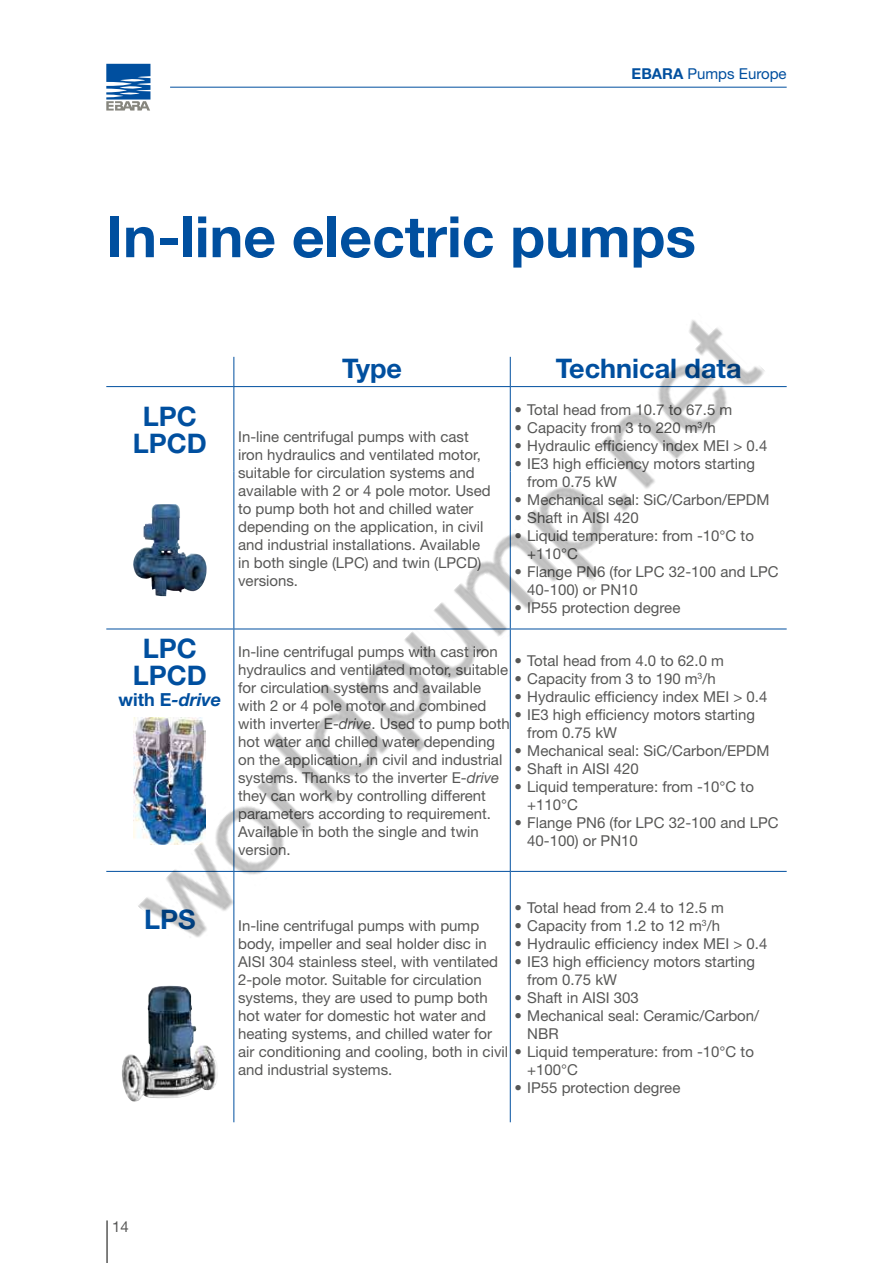
<style>
.page{position:relative;width:893px;height:1263px;background:#fff}
.page>*{position:absolute;margin:0;border:0;box-sizing:border-box;transform-origin:0 0}
.t1{font:700 57px "Helvetica Neue";color:#004f9f}
.t2{font:700 27px/27px "Helvetica Neue";color:#004f9f;text-align:center}
.t3{font:italic 700 18px "Helvetica Neue";color:#004f9f}
.t4{font:15px/18px "Helvetica Neue";color:#575756}
.t5{font:15px "Helvetica Neue";color:#004f9f}
.s1{font-weight:700}
.s2{font-weight:700;font-size:27px;color:#004f9f}
.s3{font-style:normal}
.s4{font-style:italic}
</style>
<div class="page">
<hr style="left:106px;top:1220px;width:2px;height:43px;background:#575756">
<svg style="left:106px;top:64px;width:44px;height:47px;background:#5584b4"></svg>
<hr style="left:170px;top:87px;width:617px;height:1px;background:#004f9f">
<hr style="left:510px;top:629px;width:277px;height:1px;background:#004f9f">
<hr style="left:510px;top:871px;width:277px;height:1px;background:#004f9f">
<hr style="left:510px;top:386px;width:277px;height:1px;background:#004f9f">
<hr style="left:510px;top:965px;width:1px;height:157px;background:#004f9f">
<hr style="left:233px;top:965px;width:1px;height:157px;background:#004f9f">
<img style="left:122px;top:985px;width:96px;height:117px">
<img style="left:106px;top:320px;width:678px;height:650px">
<p class="t5" style="left:632px;top:65px;width:157px"><span class="s1">EBARA</span> Pumps Europe</p>
<h1 class="t1" style="left:106px;top:202px;width:591px">In-line electric pumps</h1>
<h2 class="t2" style="left:342px;top:354px;width:62px">Type</h2>
<h2 class="t2" style="left:556px;top:354px;width:187px">Technical data</h2>
<h2 class="t2" style="left:143px;top:403px;width:56px">LPC</h2>
<p class="t4" style="left:238px;top:427px;width:254px;text-indent:-105px"><span class="s2">LPCD</span> In-line centrifugal pumps with cast iron hydraulics and ventilated motor, suitable for circulation systems and available with 2 or 4 pole motor. Used to pump both hot and chilled water depending on the application, in civil and industrial installations. Available in both single (LPC) and twin (LPCD) versions.</p>
<p class="t4" style="left:514px;top:400px;width:219px">• Total head from 10.7 to 67.5 m</p>
<p class="t4" style="left:514px;top:418px;width:203px">• Capacity from 3 to 220 m<sup>3</sup>/h</p>
<p class="t4" style="left:514px;top:436px;width:254px">• Hydraulic efficiency index MEI &gt; 0.4</p>
<p class="t4" style="left:527px;top:454px;width:229px;text-indent:-13px">• IE3 high efficiency motors starting from 0.75 kW</p>
<p class="t4" style="left:514px;top:490px;width:256px">• Mechanical seal: SiC/Carbon/EPDM</p>
<p class="t4" style="left:514px;top:508px;width:126px">• Shaft in AISI 420</p>
<p class="t4" style="left:527px;top:526px;width:228px;text-indent:-13px">• Liquid temperature: from -10°C to +110°C</p>
<p class="t4" style="left:527px;top:562px;width:253px;text-indent:-13px">• Flange PN6 (for LPC 32-100 and LPC<br>40-100) or PN10</p>
<p class="t4" style="left:514px;top:598px;width:167px">• IP55 protection degree</p>
<h2 class="t2" style="left:133px;top:634px;width:76px">LPC<br>LPCD</h2>
<p class="t3" style="left:119px;top:689px;width:104px"><span class="s3">with E</span>-drive</p>
<p class="t4" style="left:238px;top:642px;width:273px">In-line centrifugal pumps with cast iron hydraulics and ventilated motor, suitable for circulation systems and available with 2 or 4 pole motor and combined with inverter E-<span class="s4">drive</span>. Used to pump both hot water and chilled water depending on the application, in civil and industrial systems. Thanks to the inverter E-<span class="s4">drive </span>they can work by controlling different parameters according to requirement.<br>Available in both the single and twin version.</p>
<p class="t4" style="left:514px;top:651px;width:211px">• Total head from 4.0 to 62.0 m</p>
<p class="t4" style="left:514px;top:669px;width:203px">• Capacity from 3 to 190 m<sup>3</sup>/h</p>
<p class="t4" style="left:514px;top:687px;width:254px">• Hydraulic efficiency index MEI &gt; 0.4</p>
<p class="t4" style="left:527px;top:705px;width:229px;text-indent:-13px">• IE3 high efficiency motors starting from 0.75 kW</p>
<p class="t4" style="left:514px;top:741px;width:256px">• Mechanical seal: SiC/Carbon/EPDM</p>
<p class="t4" style="left:514px;top:759px;width:126px">• Shaft in AISI 420</p>
<p class="t4" style="left:527px;top:777px;width:228px;text-indent:-13px">• Liquid temperature: from -10°C to +110°C</p>
<p class="t4" style="left:527px;top:813px;width:253px;text-indent:-13px">• Flange PN6 (for LPC 32-100 and LPC<br>40-100) or PN10</p>
<h2 class="t2" style="left:144px;top:905px;width:53px">LPS</h2>
<p class="t4" style="left:514px;top:898px;width:211px">• Total head from 2.4 to 12.5 m</p>
<p class="t4" style="left:514px;top:916px;width:207px">• Capacity from 1.2 to 12 m<sup>3</sup>/h</p>
<p class="t4" style="left:514px;top:934px;width:254px">• Hydraulic efficiency index MEI &gt; 0.4</p>
<p class="t4" style="left:527px;top:952px;width:229px;text-indent:-13px">• IE3 high efficiency motors starting from 0.75 kW</p>
<p class="t4" style="left:514px;top:988px;width:126px">• Shaft in AISI 303</p>
<p class="t4" style="left:527px;top:1006px;width:233px;text-indent:-13px">• Mechanical seal: Ceramic/Carbon/<br>NBR</p>
<p class="t4" style="left:527px;top:1060px;width:52px">+100°C</p>
<p class="t4" style="left:514px;top:1078px;width:167px">• IP55 protection degree</p>
<p class="t4" style="left:238px;top:916px;width:517px">In-line centrifugal pumps with pump<br>body, impeller and seal holder disc in<br>AISI 304 stainless steel, with ventilated<br>2-pole motor. Suitable for circulation<br>systems, they are used to pump both<br>hot water for domestic hot water and<br>heating systems, and chilled water for<br>air conditioning and cooling, both in civil • Liquid temperature: from -10°C to and industrial systems.</p>
<p class="t4" style="left:112px;top:1218px;width:18px">14</p>
</div>
